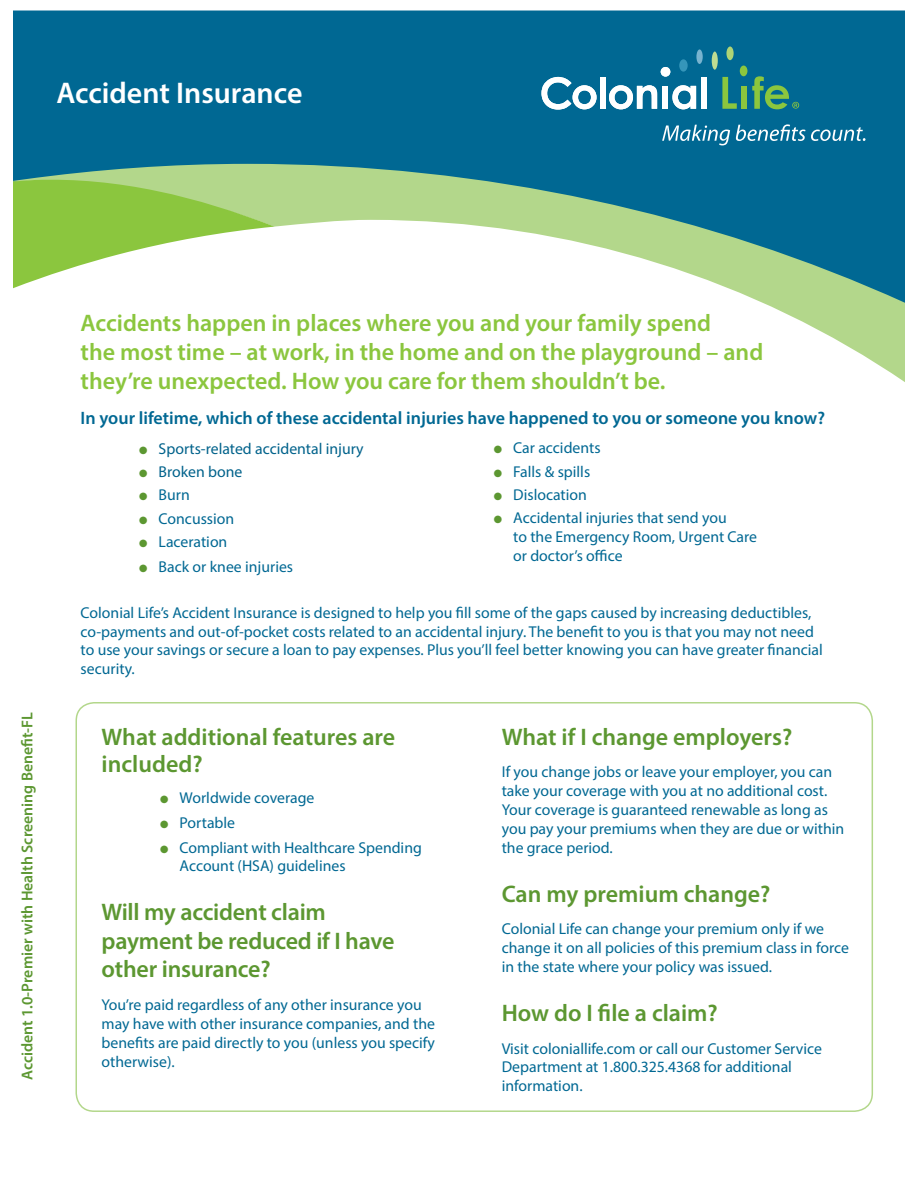
<style>
.page{position:relative;width:918px;height:1188px;background:#fff}
.page>*{position:absolute;margin:0;border:0;box-sizing:border-box;transform-origin:0 0}
.t1{font:600 30px "Myriad Pro";color:#fff}
.t2{font:600 24px/28.8px "Myriad Pro";letter-spacing:-.005em;color:#5c9731}
.t3{font:600 24px/28.8px "Myriad Pro";color:#8bc63e}
.t4{font:600 18px "Myriad Pro";color:#006893}
.t5{font:15.75px/18.9px "Myriad Pro";color:#006893}
.t6{font:600 15.75px "Myriad Pro";color:#5c9731}
.t7{font:15.75px "Myriad Pro";color:#00628b}
.s1{color:#5c9731}
</style>
<div class="page">
<div style="left:13px;top:10px;width:892px;height:154px;background:#006893"></div>
<svg style="left:13px;top:164px;width:892px;height:218px"></svg>
<svg style="left:13px;top:177px;width:262px;height:111px"></svg>
<div style="left:740px;top:66px;width:7px;height:10px;background:#8bc63e;border-radius:50%"></div>
<div style="left:712px;top:52px;width:6px;height:18px;background:#bedc92;border-radius:50%"></div>
<svg style="left:722px;top:77px;width:15px;height:32px"></svg>
<svg style="left:662px;top:125px;width:68px;height:20px"></svg>
<svg style="left:736px;top:124px;width:130px;height:17px;background:#408dad"></svg>
<svg style="left:542px;top:77px;width:55px;height:33px"></svg>
<div style="left:600px;top:77px;width:6px;height:32px;background:#fff"></div>
<svg style="left:609px;top:85px;width:48px;height:24px"></svg>
<div style="left:662px;top:86px;width:6px;height:23px;background:#fff"></div>
<svg style="left:672px;top:85px;width:24px;height:24px"></svg>
<div style="left:702px;top:77px;width:5px;height:32px;background:#fff"></div>
<div style="left:661px;top:67px;width:9px;height:10px;background:#fff;border-radius:50%"></div>
<div style="left:679px;top:59px;width:9px;height:13px;background:#3596ba;border-radius:50%"></div>
<div style="left:726px;top:47px;width:8px;height:13px;background:#aed475;border-radius:50%"></div>
<div style="left:696px;top:49px;width:7px;height:15px;background:#78b3cf;border-radius:50%"></div>
<div style="left:742px;top:86px;width:5px;height:23px;background:#8bc63e"></div>
<svg style="left:752px;top:76px;width:47px;height:33px;background:#338a73"></svg>
<div style="left:76px;top:702px;width:797px;height:410px;border:2px solid #b3d78b;border-radius:18px"></div>
<h1 class="t1" style="left:56px;top:74px;width:248px">Accident Insurance</h1>
<p class="t6" style="left:17px;top:1080px;width:370px;rotate:-90deg">Accident 1.0-Premier with Health Screening Benefit-FL</p>
<h2 class="t3" style="left:81px;top:308px;width:684px">Accidents happen in places where you and your family spend<br>the most time – at work, in the home and on the playground – and they’re unexpected. How you care for them shouldn’t be.</h2>
<p class="t4" style="left:81px;top:406px;width:746px">In your lifetime, which of these accidental injuries have happened to you or someone you know?</p>
<p class="t7" style="left:139px;top:439px;width:226px"><span class="s1">●</span> Sports-related accidental injury</p>
<p class="t7" style="left:139px;top:462px;width:105px"><span class="s1">●</span> Broken bone</p>
<p class="t5" style="left:139px;top:485px;width:52px"><span class="s1">●</span> Burn</p>
<p class="t5" style="left:139px;top:509px;width:97px"><span class="s1">●</span> Concussion</p>
<p class="t5" style="left:139px;top:532px;width:90px"><span class="s1">●</span> Laceration</p>
<p class="t5" style="left:139px;top:557px;width:156px"><span class="s1">●</span> Back or knee injuries</p>
<p class="t5" style="left:81px;top:603px;width:744px">Colonial Life’s Accident Insurance is designed to help you fill some of the gaps caused by increasing deductibles, co-payments and out-of-pocket costs related to an accidental injury. The benefit to you is that you may not need to use your savings or secure a loan to pay expenses. Plus you’ll feel better knowing you can have greater financial security.</p>
<p class="t5" style="left:494px;top:438px;width:108px"><span class="s1">●</span> Car accidents</p>
<p class="t5" style="left:494px;top:462px;width:98px"><span class="s1">●</span> Falls &amp; spills</p>
<p class="t5" style="left:494px;top:485px;width:95px"><span class="s1">●</span> Dislocation</p>
<p class="t5" style="left:513px;top:508px;width:245px;text-indent:-20px"><span class="s1">●</span> Accidental injuries that send you<br>to the Emergency Room, Urgent Care or doctor’s office</p>
<h2 class="t2" style="left:102px;top:723px;width:295px;line-height:27px">What additional features are included?</h2>
<p class="t5" style="left:160px;top:788px;width:156px"><span class="s1">●</span> Worldwide coverage</p>
<p class="t5" style="left:160px;top:813px;width:77px"><span class="s1">●</span> Portable</p>
<p class="t5" style="left:180px;top:838px;width:244px;line-height:18px;text-indent:-20px"><span class="s1">●</span> Compliant with Healthcare Spending<br>Account (HSA) guidelines</p>
<h2 class="t2" style="left:102px;top:897px;width:294px">Will my accident claim payment be reduced if I have other insurance?</h2>
<p class="t5" style="left:102px;top:995px;width:335px">You’re paid regardless of any other insurance you may have with other insurance companies, and the benefits are paid directly to you (unless you specify otherwise).</p>
<h2 class="t2" style="left:502px;top:722px;width:292px">What if I change employers?</h2>
<p class="t5" style="left:502px;top:762px;width:344px">If you change jobs or leave your employer, you can take your coverage with you at no additional cost.<br>Your coverage is guaranteed renewable as long as you pay your premiums when they are due or within the grace period.</p>
<h2 class="t2" style="left:502px;top:879px;width:270px">Can my premium change?</h2>
<p class="t5" style="left:502px;top:919px;width:349px">Colonial Life can change your premium only if we change it on all policies of this premium class in force in the state where your policy was issued.</p>
<h2 class="t2" style="left:502px;top:998px;width:218px">How do I file a claim?</h2>
<p class="t5" style="left:502px;top:1039px;width:322px">Visit coloniallife.com or call our Customer Service<br>Department at 1.800.325.4368 for additional information.</p>
</div>
